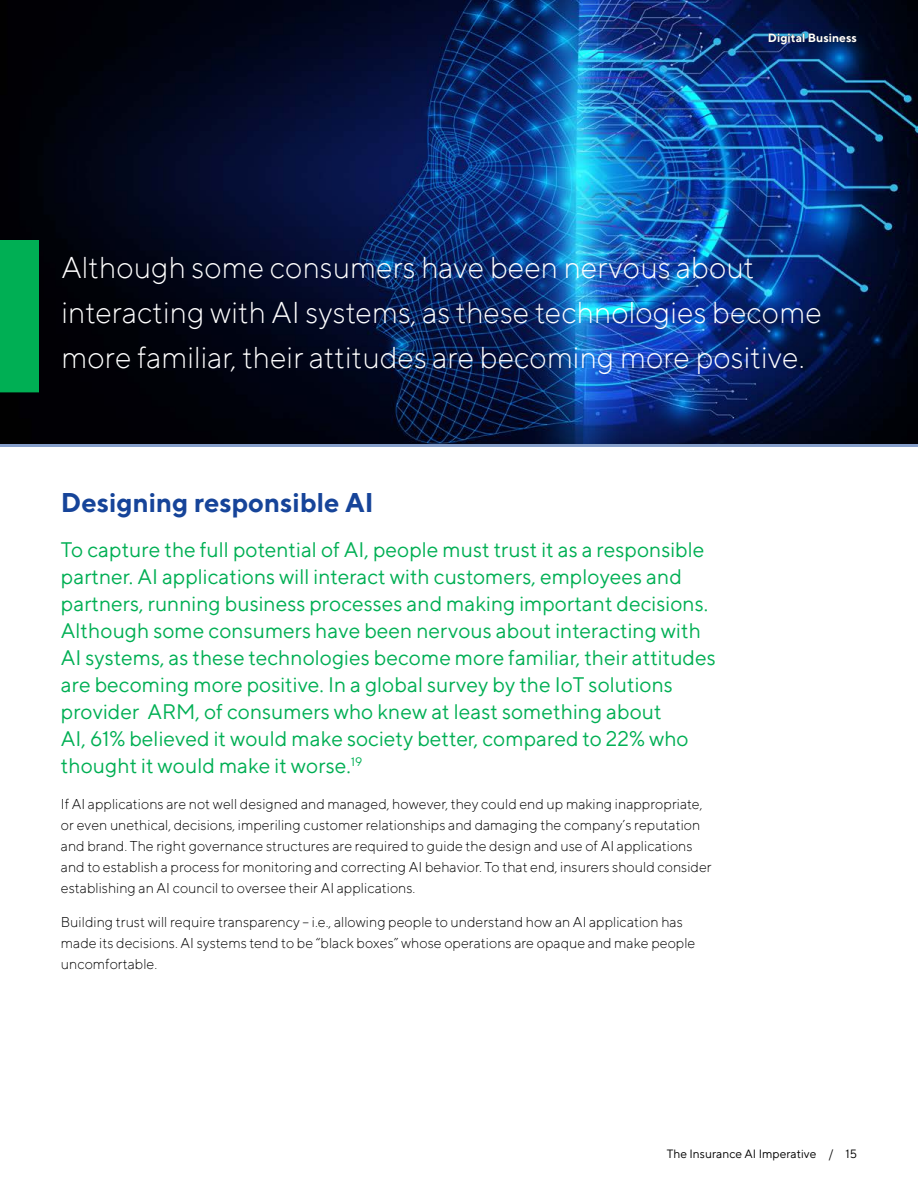
<style>
.page{position:relative;width:918px;height:1188px;background:#fff}
.page>*{position:absolute;margin:0;border:0;box-sizing:border-box;transform-origin:0 0}
.t1{font:300 30px/45px "TT Norms";color:#fff}
.t2{font:700 27px "TT Norms";color:#164499}
.t3{font:21px/27px "TT Norms";color:#00af54}
.t4{font:300 14.25px/21px "TT Norms";color:#000}
.t5{font:12px "TT Norms";color:#000}
.t6{font:700 12px "TT Norms";color:#fff}
</style>
<div class="page">
<hr style="left:0;top:444px;width:918px;height:3px;background:#859eca">
<img style="left:0;top:0;width:918px;height:444px">
<div style="left:0;top:240px;width:39px;height:152px;background:#00af54"></div>
<p class="t6" style="left:768px;top:30px;width:91px">Digital Business</p>
<h1 class="t1" style="left:62px;top:244px;width:762px">Although some consumers have been nervous about interacting with AI systems, as these technologies become more familiar, their attitudes are becoming more positive.</h1>
<h2 class="t2" style="left:61px;top:485px;width:314px">Designing responsible AI</h2>
<p class="t3" style="left:61px;top:536px;width:656px">To capture the full potential of AI, people must trust it as a responsible partner. AI applications will interact with customers, employees and partners, running business processes and making important decisions.<br>Although some consumers have been nervous about interacting with AI systems, as these technologies become more familiar, their attitudes are becoming more positive. In a global survey by the IoT solutions provider ARM, of consumers who knew at least something about<br>AI, 61% believed it would make society better, compared to 22% who thought it would make it worse.<sup>19</sup></p>
<p class="t4" style="left:61px;top:793px;width:652px">If AI applications are not well designed and managed, however, they could end up making inappropriate, or even unethical, decisions, imperiling customer relationships and damaging the company’s reputation and brand. The right governance structures are required to guide the design and use of AI applications and to establish a process for monitoring and correcting AI behavior. To that end, insurers should consider establishing an AI council to oversee their AI applications.</p>
<p class="t4" style="left:61px;top:912px;width:636px">Building trust will require transparency – i.e., allowing people to understand how an AI application has made its decisions. AI systems tend to be “black boxes” whose operations are opaque and make people uncomfortable.</p>
<p class="t5" style="left:667px;top:1146px;width:192px">The Insurance AI Imperative / 15</p>
</div>
